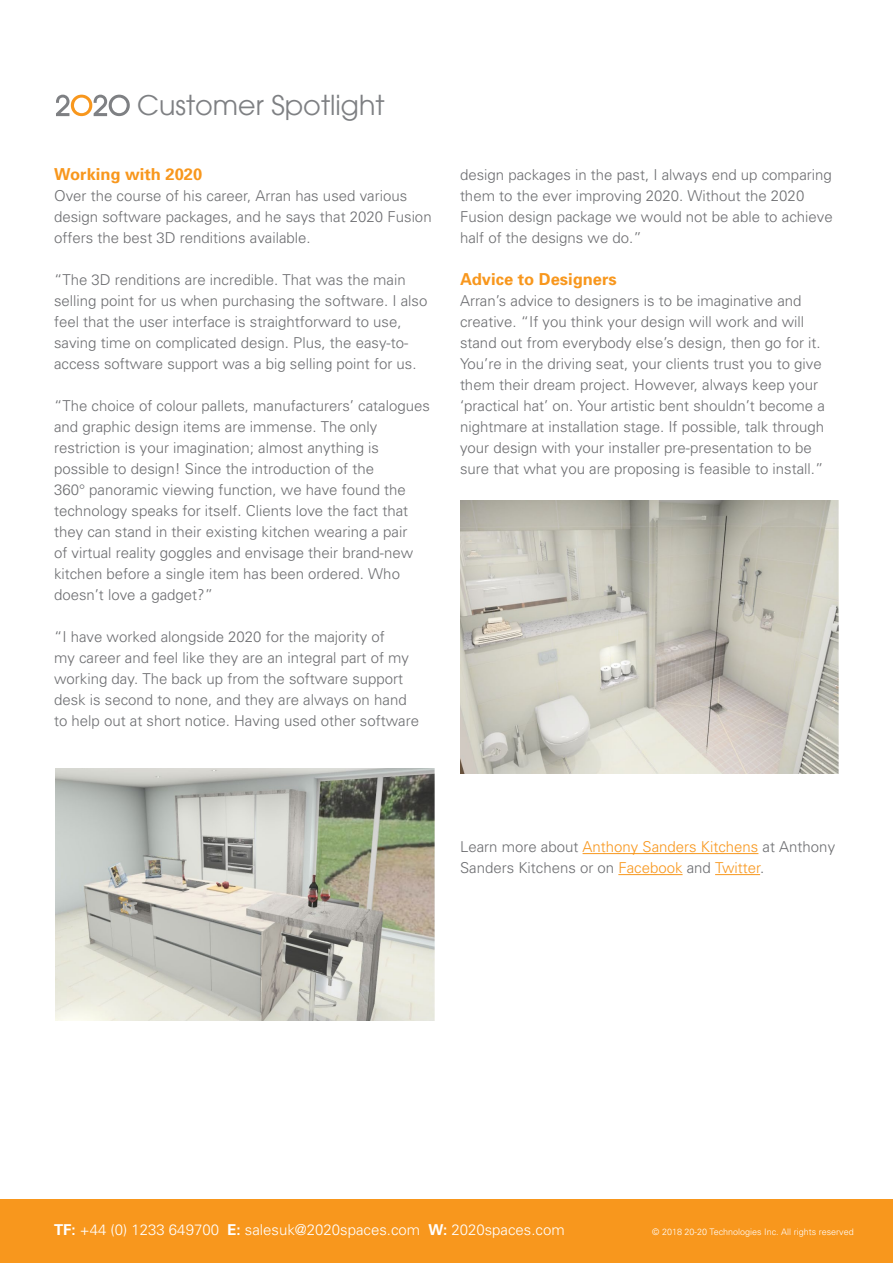
<style>
.page{position:relative;width:893px;height:1263px;background:#fff}
.page>*{position:absolute;margin:0;border:0;box-sizing:border-box;transform-origin:0 0}
.t1{font:27px "Avant Garde";color:#7e8083}
.t2{font:700 16.5px "Univers";color:#f8971d}
.t3{font:300 15px/21px "Univers";color:#6d6e71}
.t4{font:300 15px "Univers";color:#fff}
.t5{font:300 9px "Univers";color:#fff}
.s1{color:#f8971d}
.s2{font-weight:700}
</style>
<div class="page">
<div style="left:0;top:1200px;width:893px;height:63px;background:#f8971d"></div>
<hr style="left:583px;top:853px;width:175px;height:1px;background:#f8971d">
<hr style="left:618px;top:874px;width:65px;height:1px;background:#f8971d">
<hr style="left:715px;top:874px;width:45px;height:1px;background:#f8971d">
<img style="left:56px;top:768px;width:378px;height:252px">
<img style="left:460px;top:500px;width:379px;height:273px">
<svg style="left:56px;top:95px;width:74px;height:21px"></svg>
<h1 class="t1" style="left:137px;top:90px;width:249px">Customer Spotlight</h1>
<p class="t2" style="left:54px;top:164px;width:150px">Working with 2020</p>
<p class="t3" style="left:54px;top:185px;width:379px">Over the course of his career, Arran has used various design software packages, and he says that 2020 Fusion offers the best 3D renditions available.</p>
<p class="t3" style="left:54px;top:269px;width:375px">“The 3D renditions are incredible. That was the main selling point for us when purchasing the software. I also feel that the user interface is straightforward to use, saving time on complicated design. Plus, the easy-to&shy;access software support was a big selling point for us.</p>
<p class="t3" style="left:54px;top:395px;width:377px">“The choice of colour pallets, manufacturers’ catalogues and graphic design items are immense. The only restriction is your imagination; almost anything is possible to design! Since the introduction of the<br>360° panoramic viewing function, we have found the technology speaks for itself. Clients love the fact that they can stand in their existing kitchen wearing a pair<br>of virtual reality goggles and envisage their brand-new kitchen before a single item has been ordered. Who doesn’t love a gadget?”</p>
<p class="t3" style="left:54px;top:626px;width:367px">“I have worked alongside 2020 for the majority of<br>my career and feel like they are an integral part of my working day. The back up from the software support desk is second to none, and they are always on hand to help out at short notice. Having used other software</p>
<p class="t3" style="left:460px;top:164px;width:374px">design packages in the past, I always end up comparing them to the ever improving 2020. Without the 2020<br>Fusion design package we would not be able to achieve half of the designs we do.”</p>
<p class="t2" style="left:460px;top:269px;width:158px">Advice to Designers</p>
<p class="t3" style="left:460px;top:290px;width:366px">Arran’s advice to designers is to be imaginative and creative. “If you think your design will work and will stand out from everybody else’s design, then go for it.<br>You’re in the driving seat, your clients trust you to give them their dream project. However, always keep your ‘practical hat’ on. Your artistic bent shouldn’t become a nightmare at installation stage. If possible, talk through your design with your installer pre-presentation to be sure that what you are proposing is feasible to install.”</p>
<p class="t3" style="left:460px;top:836px;width:377px">Learn more about <span class="s1">Anthony Sanders Kitchens</span> at Anthony<br>Sanders Kitchens or on <span class="s1">Facebook</span> and <span class="s1">Twitter</span>.</p>
<p class="t4" style="left:54px;top:1221px;width:512px"><span class="s2">TF:</span> +44 (0) 1233 649700 <span class="s2">E:</span> salesuk@2020spaces.com <span class="s2">W:</span> 2020spaces.com</p>
<p class="t5" style="left:652px;top:1226px;width:203px">© 2018 20-20 Technologies Inc. All rights reserved</p>
</div>
